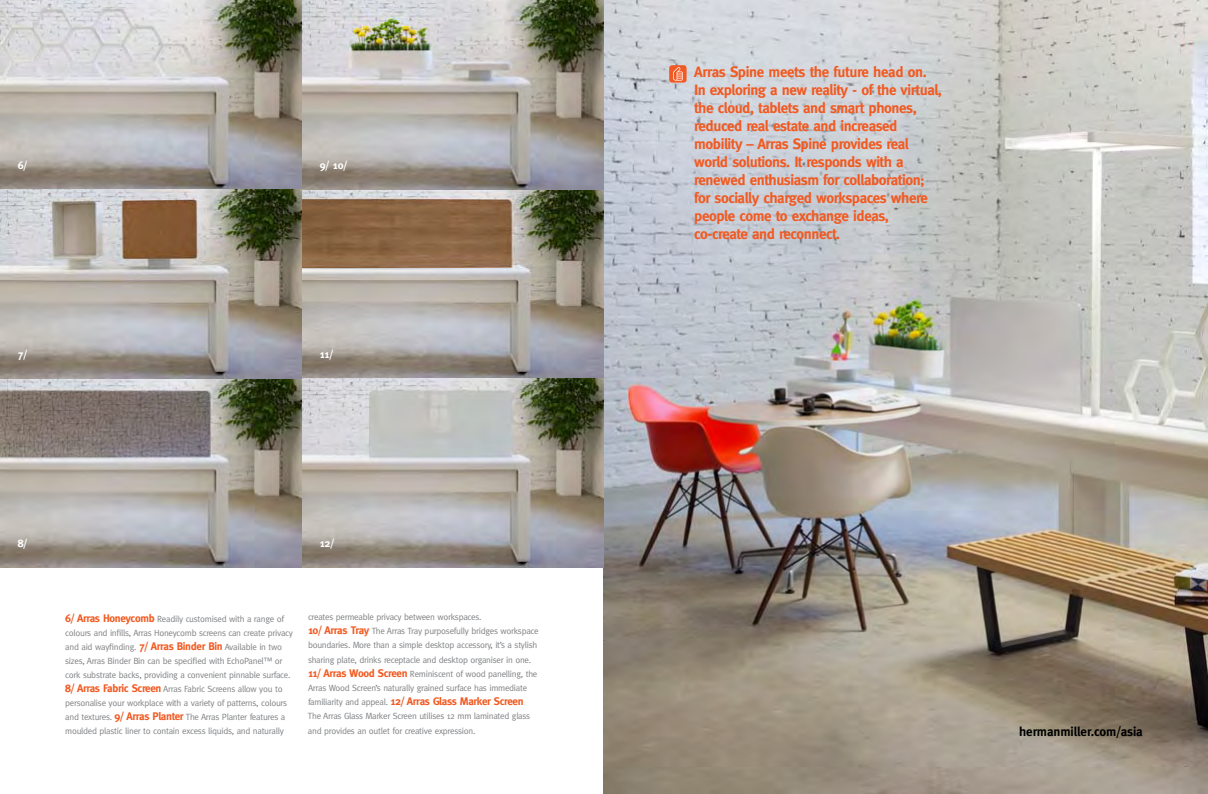
<style>
.page{position:relative;width:1208px;height:794px;background:#fff}
.page>*{position:absolute;margin:0;border:0;box-sizing:border-box;transform-origin:0 0}
.t1{font:700 15px/18px "Meta";letter-spacing:-.03em;color:#f15a22}
.t2{font:700 13px "Meta";letter-spacing:-.005em;color:#000}
.t3{font:700 11px "Meta";letter-spacing:-.03em;color:#f15a22}
.t4{font:700 11px "Meta";color:#fff}
.t5{font:9px/14px "Meta";letter-spacing:-.03em;color:#808285}
.s1{font-weight:700;font-size:11px;color:#f15a22}
.s2{font-weight:400;font-size:9px;color:#808285}
</style>
<div class="page">
<img style="left:604px;top:0;width:604px;height:794px">
<img style="left:0;top:0;width:604px;height:567px">
<div style="left:669px;top:65px;width:17px;height:18px;background:#f15a22;border-radius:3px"></div>
<svg style="left:673px;top:67px;width:10px;height:14px"></svg>
<p class="t4" style="left:18px;top:159px;width:11px">6/</p>
<p class="t4" style="left:320px;top:159px;width:29px">9/ 10/</p>
<p class="t4" style="left:18px;top:348px;width:11px">7/</p>
<p class="t4" style="left:320px;top:348px;width:15px">11/</p>
<p class="t4" style="left:18px;top:537px;width:11px">8/</p>
<p class="t4" style="left:320px;top:537px;width:16px">12/</p>
<p class="t5" style="left:65px;top:611px;width:229px"><span class="s1">6/ Arras Honeycomb</span> Readily customised with a range of colours and infills, Arras Honeycomb screens can create privacy and aid wayfinding. <span class="s1">7/ Arras Binder Bin</span> Available in two sizes, Arras Binder Bin can be specified with EchoPanel™ or cork substrate backs, providing a convenient pinnable surface.<br><span class="s1">8/ Arras Fabric Screen</span> Arras Fabric Screens allow you to personalise your workplace with a variety of patterns, colours and textures. <span class="s1">9/ Arras Planter</span> The Arras Planter features a moulded plastic liner to contain excess liquids, and naturally</p>
<p class="t5" style="left:308px;top:610px;width:232px">creates permeable privacy between workspaces.<br><span class="s1">10/ Arras Tray</span> The Arras Tray purposefully bridges workspace boundaries. More than a simple desktop accessory, it’s a stylish sharing plate, drinks receptacle and desktop organiser in one.<br><span class="s1">11/ Arras Wood Screen</span> Reminiscent of wood panelling, the Arras Wood Screen’s naturally grained surface has immediate</p>
<p class="t3" style="left:308px;top:695px;width:217px"><span class="s2">familiarity and appeal.</span> 12/ Arras Glass Marker Screen</p>
<p class="t5" style="left:308px;top:709px;width:224px">The Arras Glass Marker Screen utilises 12 mm laminated glass and provides an outlet for creative expression.</p>
<p class="t1" style="left:694px;top:63px;width:249px">Arras Spine meets the future head on.<br>In exploring a new reality - of the virtual, the cloud, tablets and smart phones, reduced real estate and increased mobility – Arras Spine provides real world solutions. It responds with a renewed enthusiasm for collaboration; for socially charged workspaces where people come to exchange ideas, co-create and reconnect.</p>
<h2 class="t2" style="left:1019px;top:723px;width:125px">hermanmiller.com/asia</h2>
</div>
